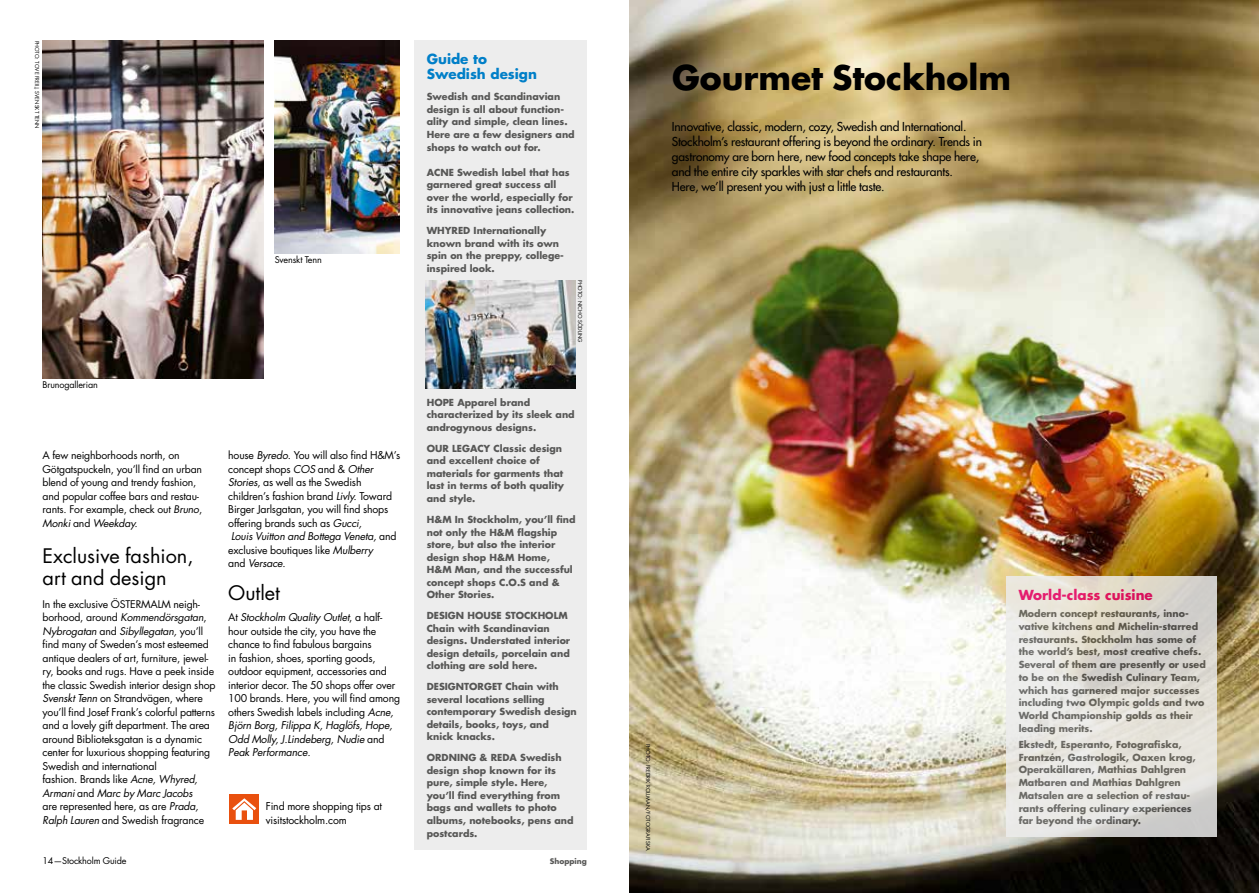
<style>
.page{position:relative;width:1259px;height:893px;background:#fff}
.page>*{position:absolute;margin:0;border:0;box-sizing:border-box;transform-origin:0 0}
.t1{font:700 33px "Futura Std";color:#000}
.t2{font:19.5px/22.5px "Futura Std";color:#000}
.t3{font:700 13.5px/15px "Futura Std";color:#007fc8}
.t4{font:700 13.5px "Futura Std";color:#e6006c}
.t5{font:500 12px/15px "Futura Std";letter-spacing:-.015em;color:#000}
.t6{font:10.5px/13.5px "Futura Std";letter-spacing:-.015em;color:#000}
.t7{font:10.35px/13.5px "Futura Std";letter-spacing:-.015em;color:#000}
.t8{font:700 9.45px/12.5px "Futura Std";color:#575756}
.t9{font:9px "Futura Std";letter-spacing:-.015em;color:#000}
.t10{font:700 7.5px "Futura Std";color:#575756}
.t11{font:5.25px "Futura Std";color:#000}
.s1{font-style:italic}
.s2{font-size:10.5px}
</style>
<div class="page">
<img style="left:630px;top:0;width:629px;height:893px">
<img style="left:43px;top:41px;width:221px;height:337px">
<img style="left:275px;top:41px;width:125px;height:213px">
<div style="left:414px;top:41px;width:173px;height:809px;background:#ededed"></div>
<img style="left:425px;top:280px;width:150px;height:108px">
<div style="left:229px;top:794px;width:30px;height:30px;background:#e9500e"></div>
<svg style="left:232px;top:798px;width:24px;height:22px"></svg>
<svg style="left:1006px;top:576px;width:210px;height:261px;background:#e2dfd9"></svg>
<p class="t11" style="left:41px;top:41px;width:90px;rotate:90deg">PHOTO: TOVE FREIIJ, SVENSKT TENN</p>
<p class="t9" style="left:275px;top:253px;width:49px">Svenskt Tenn</p>
<p class="t9" style="left:43px;top:378px;width:57px">Brunogallerian</p>
<p class="t7" style="left:43px;top:449px;width:161px">A few neighborhoods north, on<br>Götgatspuckeln, you’ll find an urban blend of young and trendy fashion, and popular coffee bars and restau&shy;rants. For example, check out <span class="s1">Bruno</span>,<br><span class="s1">Monki</span> and <span class="s1">Weekday.</span></p>
<h2 class="t2" style="left:43px;top:544px;width:153px">Exclusive fashion, art and design</h2>
<p class="t7" style="left:43px;top:597px;width:174px">In the exclusive ÖSTERMALM neigh&shy;borhood, around <span class="s1">Kommendörsgatan</span>, <span class="s1">Nybrogatan</span> and <span class="s1">Sibyllegatan,</span> you’ll find many of Sweden’s most esteemed antique dealers of art, furniture, jewel&shy;ry, books and rugs. Have a peek inside the classic Swedish in<span class="s2">terior design shop</span></p>
<p class="t6" style="left:43px;top:692px;width:174px"><span class="s1">Svenskt Tenn</span> on Strandvägen, where you’ll find Josef Frank’s colorful patterns and a lovely gift department. The area around Biblioteksgatan is a dynamic center for luxurious shopping featuring Swedish and international<br>fashion. Brands like <span class="s1">Acne, Whyred, Armani</span> and <span class="s1">Marc by Marc Jacobs<br></span>are represented here, as are <span class="s1">Prada, Ralph Lauren</span> and Swedish fragrance</p>
<p class="t9" style="left:43px;top:855px;width:86px">14—Stockholm Guide</p>
<p class="t6" style="left:228px;top:449px;width:173px">house <span class="s1">Byredo</span>. You will also find H&amp;M’s concept shops <span class="s1">COS</span> and &amp; <span class="s1">Other<br>Stories</span>, as well as the Swedish children’s fashion brand <span class="s1">Livly.</span> Toward<br>Birger Jarlsgatan, you will find shops offering brands such as <span class="s1">Gucci,<br>Louis Vuitton and Bottega Veneta,</span> and exclusive boutiques like <span class="s1">Mulberry<br></span>and <span class="s1">Versace</span>.</p>
<h2 class="t2" style="left:228px;top:582px;width:53px">Outlet</h2>
<p class="t6" style="left:228px;top:611px;width:173px">At <span class="s1">Stockholm Quality Outlet</span>, a half&shy;hour outside the city, you have the chance to find fabulous bargains<br>in fashion, shoes, sporting goods, outdoor equipment, accessories and interior decor. The 50 shops offer over 100 brands. Here, you will find among others Swedish labels including <span class="s1">Acne, Björn Borg, Filippa K, Haglöfs, Hope, Odd Molly, J.Lindeberg, Nudie</span> and <span class="s1">Peak Performance.</span></p>
<p class="t6" style="left:266px;top:800px;width:118px">Find more shopping tips at visitstockholm.com</p>
<h3 class="t3" style="left:427px;top:52px;width:112px">Guide to<br>Swedish design</h3>
<p class="t8" style="left:427px;top:91px;width:149px">Swedish and Scandinavian design is all about function&shy;ality and simple, clean lines.<br>Here are a few designers and shops to watch out for.</p>
<p class="t8" style="left:427px;top:166px;width:149px">ACNE Swedish label that has garnered great success all over the world, especially for its innovative jeans collection.</p>
<p class="t8" style="left:427px;top:224px;width:138px">WHYRED Internationally known brand with its own spin on the preppy, college&shy;inspired look.</p>
<p class="t11" style="left:583px;top:280px;width:64px;rotate:90deg">PHOTO: NICHO SÖDLING</p>
<p class="t8" style="left:427px;top:396px;width:149px">HOPE Apparel brand characterized by its sleek and androgynous designs.</p>
<p class="t8" style="left:427px;top:442px;width:139px">OUR LEGACY Classic design and excellent choice of materials for garments that last in terms of both quality and style.</p>
<p class="t8" style="left:427px;top:513px;width:150px">H&amp;M In Stockholm, you’ll find not only the H&amp;M flagship store, but also the interior design shop H&amp;M Home,<br>H&amp;M Man, and the successful concept shops C.O.S and &amp;<br>Other Stories.</p>
<p class="t8" style="left:427px;top:609px;width:145px">DESIGN HOUSE STOCKHOLM<br>Chain with Scandinavian designs. Understated interior design details, porcelain and clothing are sold here.</p>
<p class="t8" style="left:427px;top:680px;width:152px">DESIGNTORGET Chain with several locations selling contemporary Swedish design details, books, toys, and knick knacks.</p>
<p class="t8" style="left:427px;top:751px;width:148px">ORDNING &amp; REDA Swedish design shop known for its pure, simple style. Here, you’ll find everything from bags and wallets to photo albums, notebooks, pens and postcards.</p>
<p class="t10" style="left:550px;top:856px;width:39px">Shopping</p>
<h1 class="t1" style="left:672px;top:55px;width:340px">Gourmet Stockholm</h1>
<p class="t5" style="left:672px;top:119px;width:312px">Innovative, classic, modern, cozy, Swedish and International.<br>Stockholm’s restaurant offering is beyond the ordinary. Trends in gastronomy are born here, new food concepts take shape here, and the entire city sparkles with star chefs and restaurants.<br>Here, we’ll present you with just a little taste.</p>
<p class="t11" style="left:651px;top:744px;width:108px;rotate:90deg">PHOTO: FREDRIK ROLLMAN/FOTOGRAFISKA</p>
<h3 class="t4" style="left:1018px;top:586px;width:136px">World-class cuisine</h3>
<p class="t8" style="left:1018px;top:607px;width:189px">Modern concept restaurants, inno&shy;vative kitchens and Michelin-starred restaurants. Stockholm has some of the world’s best, most creative chefs.<br>Several of them are presently or used to be on the Swedish Culinary Team, which has garnered major successes including two Olympic golds and two World Championship golds as their leading merits.</p>
<p class="t8" style="left:1018px;top:738px;width:178px">Ekstedt, Esperanto, Fotografiska, Frantzén, Gastrologik, Oaxen krog, Operakällaren, Mathias Dahlgren Matbaren and Mathias Dahlgren Matsalen are a selection of restau&shy;rants offering culinary experiences far beyond the ordinary.</p>
</div>
